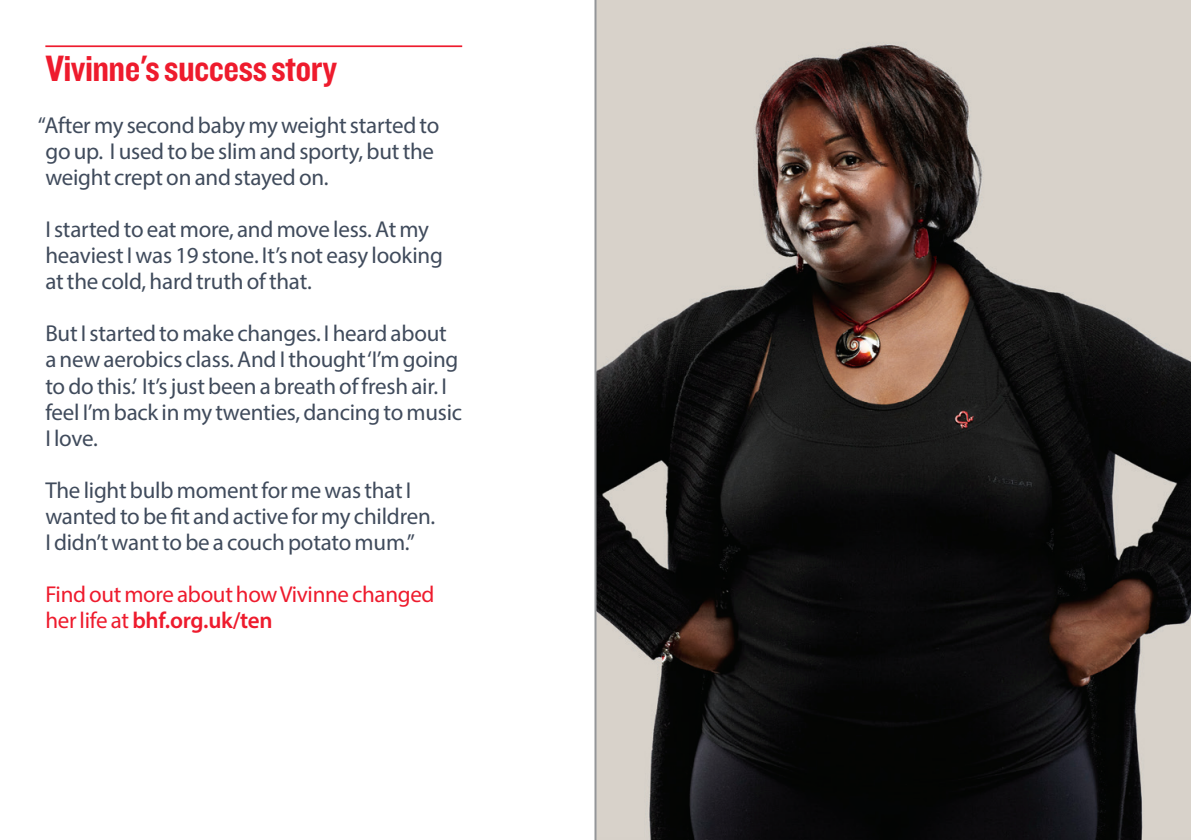
<style>
.page{position:relative;width:1191px;height:840px;background:#fff}
.page>*{position:absolute;margin:0;border:0;box-sizing:border-box;transform-origin:0 0}
.Heading{font:38px "Knockout 50 Welterweight";letter-spacing:-.015em;color:#ee1b2d}
.Body{font:23px/26px "Myriad Pro";letter-spacing:-.01em;color:#404b5c}
.Body-2{font:23px/26px "Myriad Pro";letter-spacing:-.015em;color:#ee1b2d}
.s1{font-weight:600}
</style>
<div class="page">
<img style="left:596px;top:0;width:595px;height:839px">
<hr style="left:45px;top:45px;width:417px;height:2px;background:#ee1b2d">
<hr style="left:594px;top:0;width:2px;height:839px;background:#939598">
<p class="Heading" style="left:45px;top:43px;width:293px">Vivinne's success story</p>
<p class="Body" style="left:45px;top:112px;width:395px;text-indent:-7px">“After my second baby my weight started to go up. I used to be slim and sporty, but the weight crept on and stayed on.</p>
<p class="Body" style="left:45px;top:216px;width:399px">I started to eat more, and move less. At my heaviest I was 19 stone. It’s not easy looking at the cold, hard truth of that.</p>
<p class="Body" style="left:45px;top:320px;width:418px">But I started to make changes. I heard about a new aerobics class. And I thought ‘I’m going to do this.’ It’s just been a breath of fresh air. I feel I’m back in my twenties, dancing to music I love.</p>
<p class="Body" style="left:45px;top:476px;width:391px">The light bulb moment for me was that I wanted to be fit and active for my children.<br>I didn’t want to be a couch potato mum.”</p>
<p class="Body-2" style="left:45px;top:580px;width:390px">Find out more about how Vivinne changed her life at <span class="s1">bhf.org.uk/ten</span></p>
</div>
